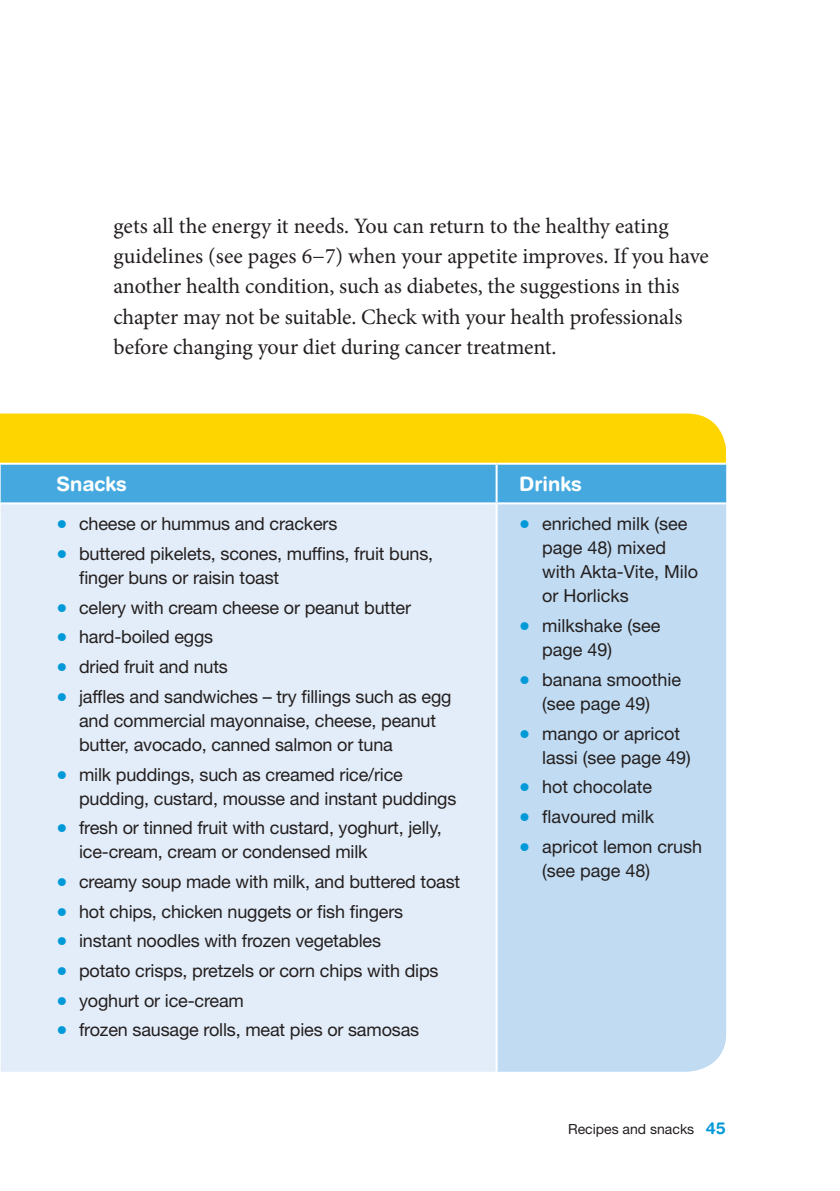
<style>
.page{position:relative;width:840px;height:1191px;background:#fff}
.page>*{position:absolute;margin:0;border:0;box-sizing:border-box;transform-origin:0 0}
.t1{font:22px/30px "Minion Pro";letter-spacing:-.005em;color:#241f1f}
.t2{font:700 20px "Helvetica Rounded LT Std";color:#fff}
.t3{font:18px/24px "Helvetica Neue LT Std";letter-spacing:-.01em;color:#241f1f}
.t4{font:14px "Helvetica Neue LT Std";color:#241f1f}
.s1{font-family:"Helvetica Rounded LT Std";font-weight:700;font-size:22px;color:#0099d8}
.s2{font-family:"Helvetica Rounded LT Std";font-weight:700;font-size:16.4px;color:#0099d8}
</style>
<div class="page">
<div style="left:0;top:413px;width:726px;height:51px;background:#ffd500"></div>
<svg style="left:1px;top:504px;width:725px;height:567px;background:#d7e7f6"></svg>
<div style="left:0;top:463px;width:726px;height:39px;background:#45a9df"></div>
<hr style="left:495px;top:504px;width:2px;height:567px;background:#fff">
<p class="t1" style="left:113px;top:211px;width:596px">gets all the energy it needs. You can return to the healthy eating guidelines (see pages 6−7) when your appetite improves. If you have another health condition, such as diabetes, the suggestions in this chapter may not be suitable. Check with your health professionals before changing your diet during cancer treatment.</p>
<p class="t2" style="left:56px;top:471px;width:72px">Snacks</p>
<p class="t2" style="left:519px;top:471px;width:64px">Drinks</p>
<p class="t3" style="left:56px;top:512px;width:282px"><span class="s1">•</span> cheese or hummus and crackers</p>
<p class="t3" style="left:79px;top:541px;width:355px;text-indent:-23px"><span class="s1">•</span> buttered pikelets, scones, muffins, fruit buns, finger buns or raisin toast</p>
<p class="t3" style="left:56px;top:595px;width:356px"><span class="s1">•</span> celery with cream cheese or peanut butter</p>
<p class="t3" style="left:56px;top:625px;width:158px"><span class="s1">•</span> hard-boiled eggs</p>
<p class="t3" style="left:56px;top:654px;width:173px"><span class="s1">•</span> dried fruit and nuts</p>
<p class="t3" style="left:79px;top:684px;width:374px;text-indent:-23px"><span class="s1">•</span> jaffles and sandwiches – try fillings such as egg and commercial mayonnaise, cheese, peanut butter, avocado, canned salmon or tuna</p>
<p class="t3" style="left:79px;top:762px;width:378px;text-indent:-23px"><span class="s1">•</span> milk puddings, such as creamed rice/rice pudding, custard, mousse and instant puddings</p>
<p class="t3" style="left:79px;top:815px;width:364px;text-indent:-23px"><span class="s1">•</span> fresh or tinned fruit with custard, yoghurt, jelly, ice-cream, cream or condensed milk</p>
<p class="t3" style="left:56px;top:869px;width:405px"><span class="s1">•</span> creamy soup made with milk, and buttered toast</p>
<p class="t3" style="left:56px;top:899px;width:348px"><span class="s1">•</span> hot chips, chicken nuggets or fish fingers</p>
<p class="t3" style="left:56px;top:928px;width:326px"><span class="s1">•</span> instant noodles with frozen vegetables</p>
<p class="t3" style="left:56px;top:958px;width:383px"><span class="s1">•</span> potato crisps, pretzels or corn chips with dips</p>
<p class="t3" style="left:56px;top:988px;width:189px"><span class="s1">•</span> yoghurt or ice-cream</p>
<p class="t3" style="left:56px;top:1017px;width:364px"><span class="s1">•</span> frozen sausage rolls, meat pies or samosas</p>
<p class="t3" style="left:541px;top:512px;width:158px;text-indent:-23px"><span class="s1">•</span> enriched milk (see page 48) mixed with Akta-Vite, Milo or Horlicks</p>
<p class="t3" style="left:541px;top:613px;width:120px;text-indent:-23px"><span class="s1">•</span> milkshake (see page 49)</p>
<p class="t3" style="left:519px;top:667px;width:163px;text-align:center"><span class="s1">•</span> banana smoothie (see page 49)</p>
<p class="t3" style="left:541px;top:721px;width:150px;text-indent:-23px"><span class="s1">•</span> mango or apricot lassi (see page 49)</p>
<p class="t3" style="left:519px;top:774px;width:134px"><span class="s1">•</span> hot chocolate</p>
<p class="t3" style="left:519px;top:804px;width:136px"><span class="s1">•</span> flavoured milk</p>
<p class="t3" style="left:541px;top:834px;width:162px;text-indent:-23px"><span class="s1">•</span> apricot lemon crush (see page 48)</p>
<p class="t4" style="left:567px;top:1120px;width:159px">Recipes and snacks <span class="s2">45</span></p>
</div>
